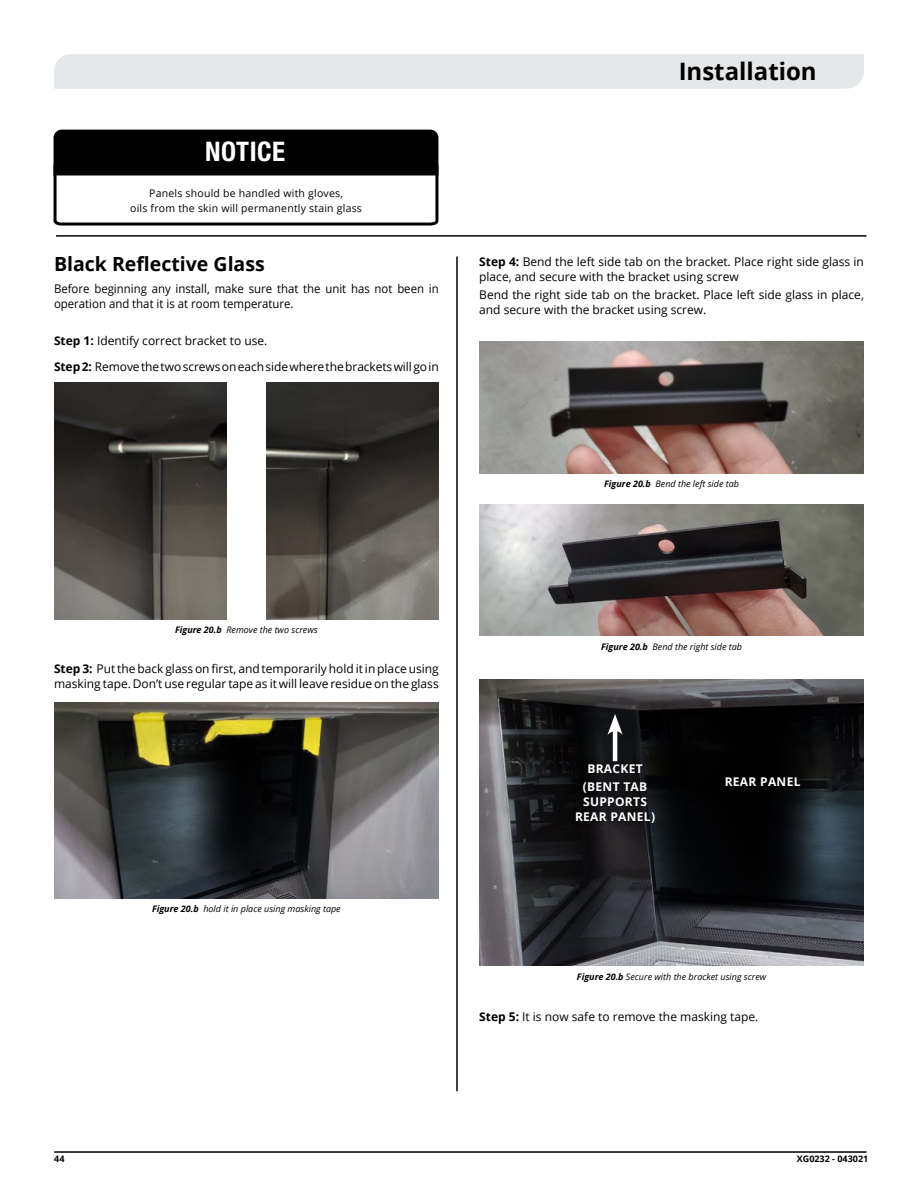
<style>
.page{position:relative;width:918px;height:1188px;background:#fff}
.page>*{position:absolute;margin:0;border:0;box-sizing:border-box;transform-origin:0 0}
.t1{font:700 condensed 27px "Helvetica Neue LT Pro";letter-spacing:.02em;color:#fff}
.t2{font:700 24px "Open Sans";color:#000}
.heading_level_2{font:700 19.5px "Open Sans";color:#000}
.Body_text{font:12px/15px "Open Sans";color:#000}
.Body_text-2{font:12px/15px "Open Sans";color:#000;scale:.95 1}
.Body_text-3{font:700 12px/15px "Open Sans";letter-spacing:.025em;color:#fff;text-align:center}
.t3{font:10.5px/15px "Open Sans";letter-spacing:.02em;color:#000;text-align:center}
.t4{font:italic 9px "Open Sans";color:#000}
.t5{font:700 9px "Open Sans";color:#000}
.s1{font-weight:700}
</style>
<div class="page">
<hr style="left:54px;top:1151px;width:813px;height:2px;background:#000">
<div style="left:54px;top:54px;width:810px;height:35px;background:#e6e7e8"></div>
<hr style="left:56px;top:235px;width:811px;height:2px;background:#000">
<hr style="left:456px;top:257px;width:2px;height:834px;background:#000">
<img style="left:54px;top:382px;width:172px;height:237px">
<img style="left:54px;top:703px;width:385px;height:195px">
<img style="left:479px;top:680px;width:385px;height:286px">
<img style="left:479px;top:342px;width:385px;height:131px">
<img style="left:479px;top:505px;width:385px;height:131px">
<img style="left:267px;top:382px;width:172px;height:237px">
<div style="left:569px;top:757px;width:93px;height:73px;background:#000;opacity:.75"></div>
<div style="left:719px;top:771px;width:87px;height:22px;background:#000"></div>
<hr style="left:613px;top:727px;width:4px;height:34px;background:#fff">
<svg style="left:607px;top:714px;width:16px;height:21px"></svg>
<svg style="left:53px;top:129px;width:386px;height:97px"></svg>
<p class="t1" style="left:205px;top:136px;width:81px">NOTICE</p>
<p class="t3" style="left:130px;top:185px;width:233px">Panels should be handled with gloves,<br>oils from the skin will permanently stain glass</p>
<p class="heading_level_2" style="left:54px;top:251px;width:212px">Black Reflective Glass</p>
<p class="Body_text-2" style="left:54px;top:281px;width:407px">Before beginning any install, make sure that the unit has not been in operation and that it is at room temperature.</p>
<p class="Body_text" style="left:54px;top:333px;width:215px"><span class="s1">Step 1:</span> Identify correct bracket to use.</p>
<p class="Body_text" style="left:54px;top:359px;width:386px"><span class="s1">Step 2:</span> Remove the two screws on each side where the brackets will go in</p>
<h2 class="t2" style="left:679px;top:55px;width:140px">Installation</h2>
<p class="Body_text" style="left:479px;top:254px;width:386px"><span class="s1">Step 4:</span> Bend the left side tab on the bracket. Place right side glass in place, and secure with the bracket using screw</p>
<p class="Body_text" style="left:479px;top:287px;width:386px">Bend the right side tab on the bracket. Place left side glass in place, and secure with the bracket using screw.</p>
<p class="t4" style="left:604px;top:478px;width:136px"><span class="s1">Figure 20.b</span> Bend the left side tab</p>
<p class="t4" style="left:175px;top:623px;width:144px"><span class="s1">Figure 20.b</span> Remove the two screws</p>
<p class="Body_text" style="left:54px;top:661px;width:386px"><span class="s1">Step 3:</span> Put the back glass on first, and temporarily hold it in place using masking tape. Don’t use regular tape as it will leave residue on the glass</p>
<p class="t4" style="left:152px;top:903px;width:190px"><span class="s1">Figure 20.b</span> hold it in place using masking tape</p>
<p class="t4" style="left:601px;top:640px;width:142px"><span class="s1">Figure 20.b</span> Bend the right side tab</p>
<p class="Body_text-3" style="left:587px;top:760px;width:57px">BRACKET</p>
<p class="Body_text-3" style="left:575px;top:779px;width:82px">(BENT TAB<br>SUPPORTS<br>REAR PANEL)</p>
<p class="Body_text-3" style="left:725px;top:774px;width:77px">REAR PANEL</p>
<p class="t4" style="left:577px;top:970px;width:191px"><span class="s1">Figure 20.b</span> Secure with the bracket using screw</p>
<p class="Body_text" style="left:479px;top:1009px;width:281px"><span class="s1">Step 5:</span> It is now safe to remove the masking tape.</p>
<p class="t5" style="left:54px;top:1152px;width:12px">44</p>
<p class="t5" style="left:797px;top:1152px;width:73px">XG0232 - 043021</p>
</div>
